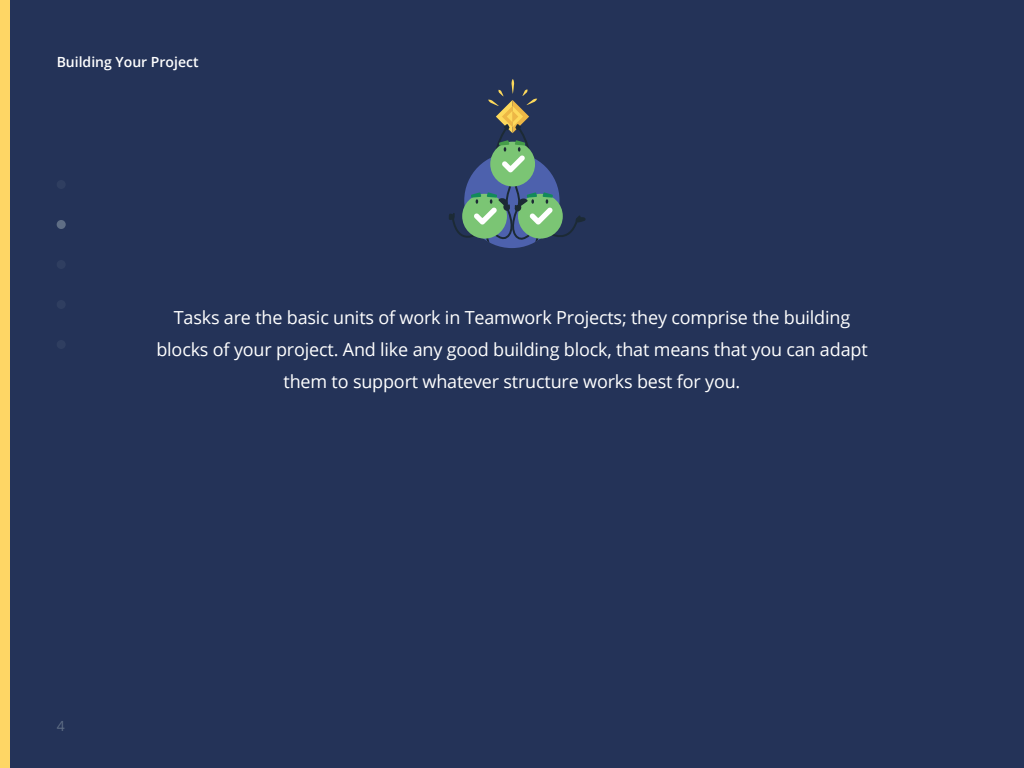
<style>
.page{position:relative;width:1024px;height:768px;background:#243358}
.page>*{position:absolute;margin:0;border:0;box-sizing:border-box;transform-origin:0 0}
.t1{font:18px/32px "Open Sans";letter-spacing:-.01em;color:#fff;text-align:center}
.t2{font:600 14px "Open Sans";color:#fff}
.t3{font:14px "Open Sans";color:#5f6e85}
</style>
<div class="page">
<div style="left:0;top:0;width:10px;height:768px;background:#fed665"></div>
<svg style="left:449px;top:79px;width:137px;height:169px"></svg>
<div style="left:57px;top:340px;width:9px;height:9px;background:#2f3e60;border-radius:50%"></div>
<div style="left:57px;top:300px;width:9px;height:9px;background:#2f3e60;border-radius:50%"></div>
<div style="left:57px;top:260px;width:9px;height:9px;background:#2f3e60;border-radius:50%"></div>
<div style="left:57px;top:180px;width:9px;height:9px;background:#2f3e60;border-radius:50%"></div>
<div style="left:57px;top:220px;width:9px;height:9px;background:#5f6e85;border-radius:50%"></div>
<p class="t2" style="left:57px;top:53px;width:143px">Building Your Project</p>
<p class="t1" style="left:156px;top:301px;width:713px">Tasks are the basic units of work in Teamwork Projects; they comprise the building blocks of your project. And like any good building block, that means that you can adapt them to support whatever structure works best for you.</p>
<p class="t3" style="left:57px;top:716px;width:10px">4</p>
</div>
